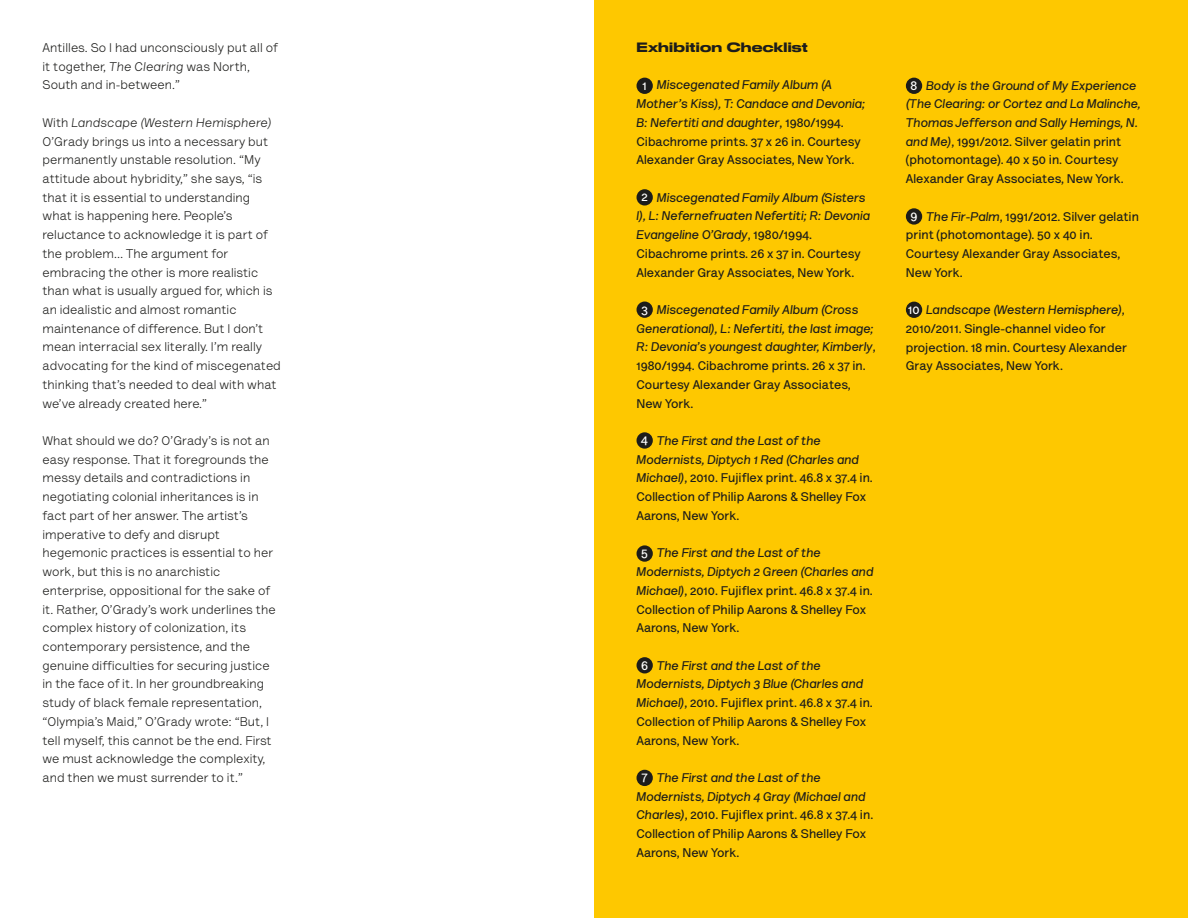
<style>
.page{position:relative;width:1188px;height:918px;background:#fff}
.page>*{position:absolute;margin:0;border:0;box-sizing:border-box;transform-origin:0 0}
.t1{font:12.75px/18.8px "Lettera Text Pro";letter-spacing:.005em;color:#1d1d1b}
.t2{font:700 12.75px/18.8px "Lettera Text Pro";color:#1d1d1b}
.t3{font:italic 700 12.75px/18.8px "Lettera Text Pro";color:#1d1d1b}
.t4{font:500 12.75px "Druk Wide";letter-spacing:.02em;color:#1d1d1b}
.t5{font:700 12.75px "Lettera Text Pro";color:#fff}
.s1{font-style:italic}
.s2{font-style:normal}
</style>
<div class="page">
<div style="left:594px;top:0;width:594px;height:918px;background:#fec800"></div>
<div style="left:637px;top:78px;width:16px;height:16px;background:#1d1d1b;border-radius:50%"></div>
<div style="left:637px;top:657px;width:16px;height:16px;background:#1d1d1b;border-radius:50%"></div>
<div style="left:637px;top:189px;width:16px;height:17px;background:#1d1d1b;border-radius:50%"></div>
<div style="left:637px;top:770px;width:16px;height:16px;background:#1d1d1b;border-radius:50%"></div>
<div style="left:637px;top:302px;width:16px;height:16px;background:#1d1d1b;border-radius:50%"></div>
<div style="left:906px;top:78px;width:16px;height:16px;background:#1d1d1b;border-radius:50%"></div>
<div style="left:637px;top:432px;width:16px;height:17px;background:#1d1d1b;border-radius:50%"></div>
<div style="left:906px;top:208px;width:16px;height:17px;background:#1d1d1b;border-radius:50%"></div>
<div style="left:637px;top:545px;width:16px;height:17px;background:#1d1d1b;border-radius:50%"></div>
<div style="left:906px;top:302px;width:16px;height:16px;background:#1d1d1b;border-radius:50%"></div>
<p class="t1" style="left:43px;top:37px;width:237px">Antilles. So I had unconsciously put all of it together, <span class="s1">The Clearing</span> was North,<br>South and in-between.”</p>
<p class="t1" style="left:43px;top:112px;width:240px">With <span class="s1">Landscape (Western Hemisphere)<br></span>O’Grady brings us into a necessary but permanently unstable resolution. “My attitude about hybridity,” she says, “is that it is essential to understanding what is happening here. People’s reluctance to acknowledge it is part of the problem… The argument for embracing the other is more realistic than what is usually argued for, which is an idealistic and almost romantic maintenance of difference. But I don’t mean interracial sex literally. I’m really advocating for the kind of miscegenated thinking that’s needed to deal with what we’ve already created here.”</p>
<p class="t1" style="left:43px;top:430px;width:235px">What should we do? O’Grady’s is not an easy response. That it foregrounds the messy details and contradictions in negotiating colonial inheritances is in fact part of her answer. The artist’s imperative to defy and disrupt hegemonic practices is essential to her work, but this is no anarchistic enterprise, oppositional for the sake of it. Rather, O’Grady’s work underlines the complex history of colonization, its contemporary persistence, and the genuine difficulties for securing justice in the face of it. In her groundbreaking study of black female representation, “Olympia’s Maid,” O’Grady wrote: “But, I tell myself, this cannot be the end. First we must acknowledge the complexity, and then we must surrender to it.”</p>
<p class="t4" style="left:637px;top:37px;width:173px">Exhibition Checklist</p>
<p class="t3" style="left:637px;top:75px;width:231px;text-indent:20px">Miscegenated Family Album (A Mother’s Kiss), T: Candace and Devonia; B: Nefertiti and daughter<span class="s2">, 1980/1994.<br>Cibachrome prints. 37 x 26 in. Courtesy Alexander Gray Associates, New York.</span></p>
<p class="t3" style="left:637px;top:187px;width:235px;text-indent:20px">Miscegenated Family Album (Sisters I), L: Nefernefruaten Nefertiti; R: Devonia Evangeline O’Grady<span class="s2">, 1980/1994.<br>Cibachrome prints. 26 x 37 in. Courtesy Alexander Gray Associates, New York.</span></p>
<p class="t3" style="left:637px;top:299px;width:241px;text-indent:20px">Miscegenated Family Album (Cross Generational), L: Nefertiti, the last image; R: Devonia’s youngest daughter, Kimberly<span class="s2">, 1980/1994. Cibachrome prints. 26 x 37 in.<br>Courtesy Alexander Gray Associates, New York.</span></p>
<p class="t2" style="left:637px;top:430px;width:238px;text-indent:20px"><span class="s1">The First and the Last of the Modernists, Diptych 1 Red (Charles and Michael)</span>, 2010. Fujiflex print. 46.8 x 37.4 in.<br>Collection of Philip Aarons &amp; Shelley Fox Aarons, New York.</p>
<p class="t2" style="left:637px;top:543px;width:238px;text-indent:20px"><span class="s1">The First and the Last of the Modernists, Diptych 2 Green (Charles and Michael)</span>, 2010. Fujiflex print. 46.8 x 37.4 in.<br>Collection of Philip Aarons &amp; Shelley Fox Aarons, New York.</p>
<p class="t2" style="left:637px;top:655px;width:238px;text-indent:20px"><span class="s1">The First and the Last of the Modernists, Diptych 3 Blue (Charles and Michael)</span>, 2010. Fujiflex print. 46.8 x 37.4 in.<br>Collection of Philip Aarons &amp; Shelley Fox Aarons, New York.</p>
<p class="t2" style="left:637px;top:767px;width:238px;text-indent:20px"><span class="s1">The First and the Last of the Modernists, Diptych 4 Gray (Michael and Charles)</span>, 2010. Fujiflex print. 46.8 x 37.4 in.<br>Collection of Philip Aarons &amp; Shelley Fox Aarons, New York.</p>
<p class="t5" style="left:642px;top:76px;width:6px">1</p>
<p class="t5" style="left:641px;top:187px;width:8px">2</p>
<p class="t5" style="left:641px;top:299px;width:8px">3</p>
<p class="t5" style="left:641px;top:430px;width:8px">4</p>
<p class="t5" style="left:641px;top:543px;width:8px">5</p>
<p class="t5" style="left:641px;top:655px;width:9px">6</p>
<p class="t5" style="left:642px;top:767px;width:7px">7</p>
<p class="t3" style="left:906px;top:75px;width:236px;text-indent:20px">Body is the Ground of My Experience (The Clearing: or Cortez and La Malinche, Thomas Jefferson and Sally Hemings, N. and Me)<span class="s2">, 1991/2012. Silver gelatin print (photomontage). 40 x 50 in. Courtesy Alexander Gray Associates, New York.</span></p>
<p class="t2" style="left:906px;top:206px;width:235px;text-indent:20px"><span class="s1">The Fir-Palm</span>, 1991/2012. Silver gelatin print (photomontage). 50 x 40 in.<br>Courtesy Alexander Gray Associates,<br>New York.</p>
<p class="t2" style="left:906px;top:299px;width:223px;text-indent:20px"><span class="s1">Landscape (Western Hemisphere)</span>, 2010/2011. Single-channel video for projection. 18 min. Courtesy Alexander Gray Associates, New York.</p>
<p class="t5" style="left:911px;top:76px;width:8px">8</p>
<p class="t5" style="left:910px;top:205px;width:9px">9</p>
<p class="t5" style="left:908px;top:299px;width:13px">10</p>
</div>
